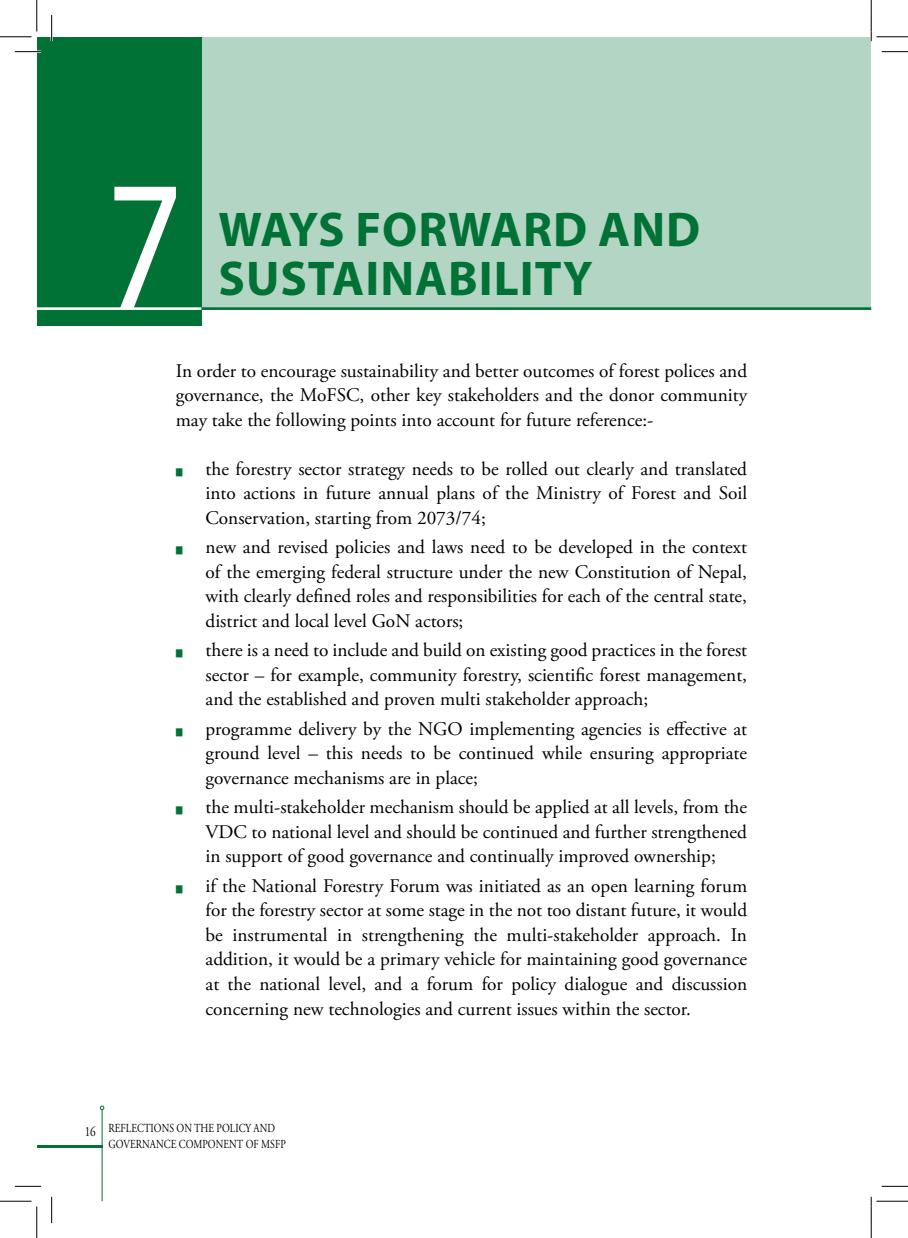
<style>
.page{position:relative;width:908px;height:1238px;background:#fff}
.page>*{position:absolute;margin:0;border:0;box-sizing:border-box;transform-origin:0 0}
.t1{font:187.42px "Myriad Pro";color:#fff;scale:.8 1}
.t2{font:700 49px/49px "Myriad Pro";letter-spacing:.02em;color:#007236}
.t3{font:19.25px/24.5px "Adobe Garamond Pro";color:#000;text-align:justify}
.t4{font:14px "Adobe Garamond Pro";color:#000;scale:.8 1}
.t5{font:12.25px/15.8px "Adobe Garamond Pro";letter-spacing:.005em;color:#000;scale:.8 1}
.s1{color:#007236}
</style>
<div class="page">
<hr style="left:102px;top:1109px;width:1px;height:92px;background:#007236">
<svg style="left:100px;top:1105px;width:4px;height:4px"></svg>
<hr style="left:37px;top:1145px;width:65px;height:2px;background:#007236">
<div style="left:201px;top:37px;width:670px;height:270px;background:#b3d5c3"></div>
<div style="left:37px;top:37px;width:164px;height:288px;background:#007236"></div>
<hr style="left:198px;top:307px;width:673px;height:3px;background:#007236">
<hr style="left:37px;top:307px;width:164px;height:3px;background:#fff">
<hr style="left:15px;top:51px;width:26px;height:2px;background:#fff">
<hr style="left:51px;top:15px;width:2px;height:26px;background:#fff">
<svg style="left:15px;top:51px;width:26px;height:1px"></svg>
<svg style="left:881px;top:51px;width:26px;height:1px"></svg>
<svg style="left:15px;top:1185px;width:26px;height:1px"></svg>
<svg style="left:881px;top:1185px;width:26px;height:1px"></svg>
<svg style="left:51px;top:15px;width:1px;height:26px"></svg>
<svg style="left:51px;top:1196px;width:1px;height:26px"></svg>
<hr style="left:0;top:36px;width:32px;height:1px;background:#000">
<hr style="left:876px;top:36px;width:31px;height:1px;background:#000">
<hr style="left:0;top:1200px;width:32px;height:1px;background:#000">
<hr style="left:876px;top:1200px;width:31px;height:1px;background:#000">
<hr style="left:36px;top:0;width:1px;height:32px;background:#000">
<hr style="left:36px;top:1206px;width:1px;height:31px;background:#000">
<hr style="left:870px;top:0;width:1px;height:32px;background:#000">
<hr style="left:870px;top:1206px;width:1px;height:31px;background:#000">
<h1 class="t1" style="left:106px;top:130px;width:98px">7</h1>
<h2 class="t2" style="left:218px;top:203px;width:483px">WAYS FORWARD AND<br>SUSTAINABILITY</h2>
<p class="t3" style="left:176px;top:359px;width:573px">In order to encourage sustainability and better outcomes of forest polices and governance, the MoFSC, other key stakeholders and the donor community may take the following points into account for future reference:-</p>
<p class="t3" style="left:205px;top:457px;width:543px;text-indent:-30px"><span class="s1">■</span> the forestry sector strategy needs to be rolled out clearly and translated into actions in future annual plans of the Ministry of Forest and Soil Conservation, starting from 2073/74;</p>
<p class="t3" style="left:205px;top:535px;width:543px;text-indent:-30px"><span class="s1">■</span> new and revised policies and laws need to be developed in the context of the emerging federal structure under the new Constitution of Nepal, with clearly defined roles and responsibilities for each of the central state, district and local level GoN actors;</p>
<p class="t3" style="left:205px;top:638px;width:543px;text-indent:-30px"><span class="s1">■</span> there is a need to include and build on existing good practices in the forest sector – for example, community forestry, scientific forest management, and the established and proven multi stakeholder approach;</p>
<p class="t3" style="left:205px;top:717px;width:543px;text-indent:-30px"><span class="s1">■</span> programme delivery by the NGO implementing agencies is effective at ground level – this needs to be continued while ensuring appropriate governance mechanisms are in place;</p>
<p class="t3" style="left:205px;top:795px;width:543px;text-indent:-30px"><span class="s1">■</span> the multi-stakeholder mechanism should be applied at all levels, from the VDC to national level and should be continued and further strengthened in support of good governance and continually improved ownership;</p>
<p class="t3" style="left:205px;top:874px;width:543px;text-indent:-30px"><span class="s1">■</span> if the National Forestry Forum was initiated as an open learning forum for the forestry sector at some stage in the not too distant future, it would be instrumental in strengthening the multi-stakeholder approach. In addition, it would be a primary vehicle for maintaining good governance at the national level, and a forum for policy dialogue and discussion concerning new technologies and current issues within the sector.</p>
<p class="t4" style="left:85px;top:1122px;width:15px">16</p>
<p class="t5" style="left:108px;top:1120px;width:223px">REFLECTIONS ON THE POLICY AND<br>GOVERNANCE COMPONENT OF MSFP</p>
</div>
